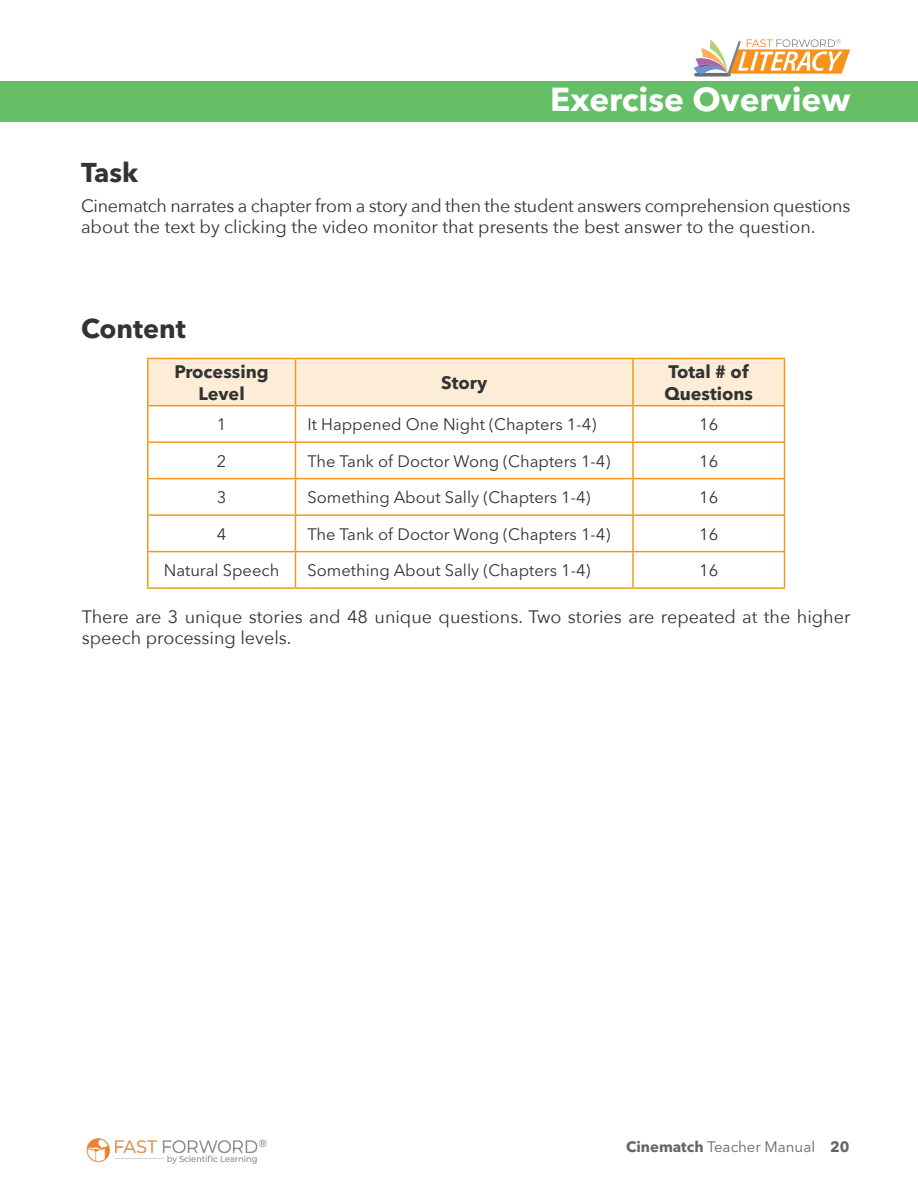
<style>
.page{position:relative;width:918px;height:1188px;background:#fff}
.page>*{position:absolute;margin:0;border:0;box-sizing:border-box;transform-origin:0 0}
.t1{font:700 33px "Avenir Next LT Pro";color:#fff}
.edited{font:700 27px "Avenir Next LT Pro";color:#333}
.edited-2{font:18px/21px "Avenir Next";color:#333}
.t2{font:700 18px/21.6px "Avenir Next LT Pro";color:#333;text-align:center}
.t3{font:16.5px "Avenir Next LT Pro";color:#333}
.t4{font:15px "Avenir Next LT Pro";color:#666}
.s1{font-weight:700}
</style>
<div class="page">
<img style="left:86px;top:1138px;width:181px;height:26px">
<svg style="left:694px;top:39px;width:156px;height:38px"></svg>
<div style="left:0;top:81px;width:918px;height:41px;background:#66be67"></div>
<svg style="left:148px;top:359px;width:636px;height:228px"></svg>
<svg style="left:296px;top:406px;width:488px;height:181px"></svg>
<hr style="left:296px;top:358px;width:337px;height:1px;background:#f3981e">
<hr style="left:633px;top:358px;width:152px;height:1px;background:#f3981e">
<hr style="left:632px;top:359px;width:2px;height:46px;background:#f3981e">
<hr style="left:784px;top:359px;width:1px;height:46px;background:#f3981e">
<hr style="left:147px;top:405px;width:149px;height:1px;background:#f3981e">
<hr style="left:296px;top:405px;width:337px;height:1px;background:#f3981e">
<hr style="left:633px;top:405px;width:152px;height:1px;background:#f3981e">
<hr style="left:632px;top:406px;width:2px;height:35px;background:#f3981e">
<hr style="left:784px;top:406px;width:1px;height:35px;background:#f3981e">
<hr style="left:147px;top:441px;width:149px;height:2px;background:#f3981e">
<hr style="left:296px;top:441px;width:337px;height:2px;background:#f3981e">
<hr style="left:633px;top:441px;width:152px;height:2px;background:#f3981e">
<hr style="left:632px;top:443px;width:2px;height:35px;background:#f3981e">
<hr style="left:784px;top:443px;width:1px;height:35px;background:#f3981e">
<hr style="left:147px;top:478px;width:149px;height:1px;background:#f3981e">
<hr style="left:296px;top:478px;width:337px;height:1px;background:#f3981e">
<hr style="left:633px;top:478px;width:152px;height:1px;background:#f3981e">
<hr style="left:632px;top:479px;width:2px;height:35px;background:#f3981e">
<hr style="left:784px;top:479px;width:1px;height:35px;background:#f3981e">
<hr style="left:147px;top:514px;width:149px;height:2px;background:#f3981e">
<hr style="left:296px;top:514px;width:337px;height:2px;background:#f3981e">
<hr style="left:633px;top:514px;width:152px;height:2px;background:#f3981e">
<hr style="left:632px;top:516px;width:2px;height:35px;background:#f3981e">
<hr style="left:784px;top:516px;width:1px;height:35px;background:#f3981e">
<hr style="left:147px;top:551px;width:149px;height:1px;background:#f3981e">
<hr style="left:296px;top:551px;width:337px;height:1px;background:#f3981e">
<hr style="left:633px;top:551px;width:152px;height:1px;background:#f3981e">
<hr style="left:632px;top:552px;width:2px;height:35px;background:#f3981e">
<hr style="left:784px;top:552px;width:1px;height:35px;background:#f3981e">
<hr style="left:147px;top:587px;width:149px;height:2px;background:#f3981e">
<hr style="left:296px;top:587px;width:337px;height:2px;background:#f3981e">
<hr style="left:633px;top:587px;width:152px;height:2px;background:#f3981e">
<hr style="left:147px;top:358px;width:149px;height:1px;background:#f3981e">
<hr style="left:147px;top:359px;width:1px;height:46px;background:#f3981e">
<hr style="left:295px;top:359px;width:1px;height:46px;background:#f3981e">
<hr style="left:147px;top:406px;width:1px;height:35px;background:#f3981e">
<hr style="left:295px;top:406px;width:1px;height:35px;background:#f3981e">
<hr style="left:147px;top:443px;width:1px;height:35px;background:#f3981e">
<hr style="left:295px;top:443px;width:1px;height:35px;background:#f3981e">
<hr style="left:147px;top:479px;width:1px;height:35px;background:#f3981e">
<hr style="left:295px;top:479px;width:1px;height:35px;background:#f3981e">
<hr style="left:147px;top:516px;width:1px;height:35px;background:#f3981e">
<hr style="left:295px;top:516px;width:1px;height:35px;background:#f3981e">
<hr style="left:147px;top:552px;width:1px;height:35px;background:#f3981e">
<hr style="left:295px;top:552px;width:1px;height:35px;background:#f3981e">
<h1 class="t1" style="left:550px;top:79px;width:302px">Exercise Overview</h1>
<p class="edited" style="left:81px;top:156px;width:59px">Task</p>
<p class="edited-2" style="left:81px;top:195px;width:771px">Cinematch narrates a chapter from a story and then the student answers comprehension questions about the text by clicking the video monitor that presents the best answer to the question.</p>
<p class="edited" style="left:81px;top:312px;width:106px">Content</p>
<p class="t2" style="left:175px;top:361px;width:95px">Processing<br>Level</p>
<p class="t2" style="left:441px;top:372px;width:47px">Story</p>
<p class="t2" style="left:664px;top:361px;width:90px;text-align:left">Total # of<br>Questions</p>
<p class="t3" style="left:217px;top:415px;width:11px">1</p>
<p class="t3" style="left:308px;top:415px;width:290px">It Happened One Night (Chapters 1-4)</p>
<p class="t3" style="left:699px;top:415px;width:21px">16</p>
<p class="t3" style="left:217px;top:451px;width:11px">2</p>
<p class="t3" style="left:308px;top:451px;width:304px">The Tank of Doctor Wong (Chapters 1-4)</p>
<p class="t3" style="left:699px;top:451px;width:21px">16</p>
<p class="t3" style="left:217px;top:488px;width:11px">3</p>
<p class="t3" style="left:308px;top:488px;width:285px">Something About Sally (Chapters 1-4)</p>
<p class="t3" style="left:699px;top:488px;width:21px">16</p>
<p class="t3" style="left:217px;top:524px;width:11px">4</p>
<p class="t3" style="left:308px;top:524px;width:304px">The Tank of Doctor Wong (Chapters 1-4)</p>
<p class="t3" style="left:699px;top:524px;width:21px">16</p>
<p class="t3" style="left:164px;top:561px;width:117px">Natural Speech</p>
<p class="t3" style="left:308px;top:561px;width:285px">Something About Sally (Chapters 1-4)</p>
<p class="t3" style="left:699px;top:561px;width:21px">16</p>
<p class="edited-2" style="left:82px;top:606px;width:770px">There are 3 unique stories and 48 unique questions. Two stories are repeated at the higher speech processing levels.</p>
<p class="t4" style="left:626px;top:1138px;width:225px"><span class="s1">Cinematch</span> Teacher Manual <span class="s1">20</span></p>
</div>
